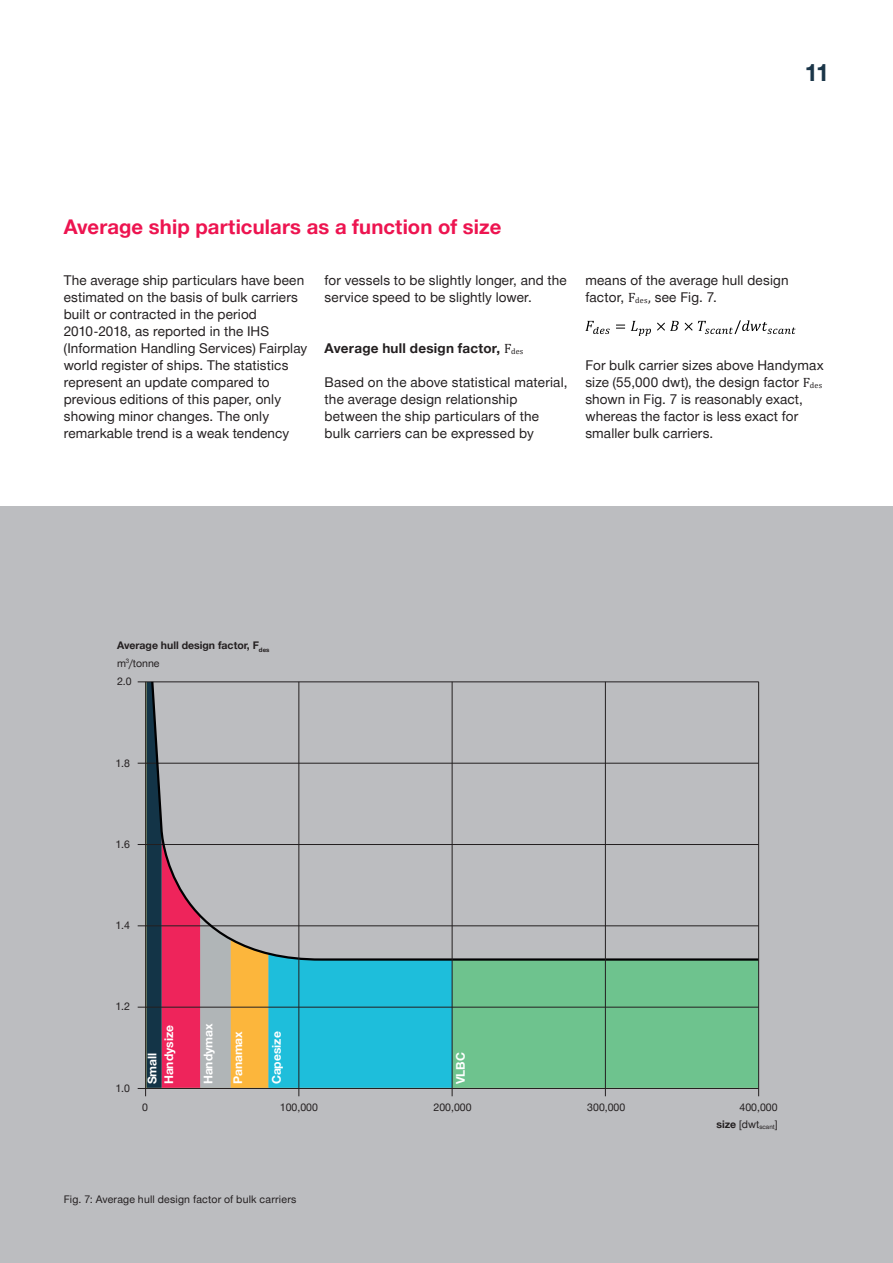
<style>
.page{position:relative;width:893px;height:1263px;background:#fff}
.page>*{position:absolute;margin:0;border:0;box-sizing:border-box;transform-origin:0 0}
.t1{font:700 24px "Man Global";color:#1a3548}
.A4_16_Headline_8{font:700 20.25px "Man Global";letter-spacing:.005em;color:#ed1450}
.A4_21_Copy{font:13.5px/17px "Man Global";letter-spacing:.01em;color:#231f20}
.A4_13_Headline_4{font:700 13.5px "Man Global";letter-spacing:.015em;color:#231f20}
.t2{font:700 12px/16.6px "Man Global";color:#fff}
.A4_22_Small_text{font:10.5px/16.5px "Man Global";letter-spacing:.015em;color:#231f20;text-align:right}
.t3{font:700 10.5px/18px "Man Global";color:#231f20}
.s1{font-family:"Cambria Math";font-weight:400}
.s2{font-family:"Cambria Math"}
.s3{font-weight:400}
.s4{font-weight:700}
</style>
<div class="page">
<div style="left:0;top:506px;width:893px;height:757px;background:#bcbdc0"></div>
<svg style="left:146px;top:683px;width:612px;height:405px;background:#66b09b"></svg>
<hr style="left:138px;top:1088px;width:621px;height:1px;background:#231f20">
<hr style="left:138px;top:1007px;width:621px;height:1px;background:#231f20">
<hr style="left:138px;top:925px;width:621px;height:1px;background:#231f20">
<hr style="left:138px;top:844px;width:621px;height:1px;background:#231f20">
<hr style="left:138px;top:763px;width:621px;height:1px;background:#231f20">
<hr style="left:138px;top:682px;width:621px;height:1px;background:#231f20">
<svg style="left:150px;top:681px;width:610px;height:281px"></svg>
<hr style="left:299px;top:682px;width:1px;height:414px;background:#231f20">
<hr style="left:145px;top:682px;width:1px;height:414px;background:#231f20">
<hr style="left:452px;top:682px;width:1px;height:414px;background:#231f20">
<hr style="left:605px;top:682px;width:1px;height:414px;background:#231f20">
<hr style="left:758px;top:682px;width:1px;height:414px;background:#231f20">
<svg style="left:585px;top:321px;width:25px;height:13px"></svg>
<svg style="left:616px;top:325px;width:9px;height:4px"></svg>
<svg style="left:631px;top:321px;width:20px;height:15px"></svg>
<svg style="left:657px;top:321px;width:22px;height:10px"></svg>
<svg style="left:685px;top:320px;width:110px;height:14px"></svg>
<h1 class="t1" style="left:805px;top:59px;width:26px">11</h1>
<p class="A4_16_Headline_8" style="left:64px;top:215px;width:439px">Average ship particulars as a function of size</p>
<p class="A4_21_Copy" style="left:64px;top:272px;width:245px">The average ship particulars have been estimated on the basis of bulk carriers built or contracted in the period 2010-2018, as reported in the IHS (Information Handling Services) Fairplay world register of ships. The statistics represent an update compared to previous editions of this paper, only showing minor changes. The only remarkable trend is a weak tendency</p>
<p class="A4_21_Copy" style="left:325px;top:272px;width:244px">for vessels to be slightly longer, and the service speed to be slightly lower.</p>
<p class="A4_13_Headline_4" style="left:325px;top:340px;width:200px">Average hull design factor, <span class="s1">F</span><sub>des</sub></p>
<p class="A4_21_Copy" style="left:325px;top:374px;width:244px">Based on the above statistical material, the average design relationship between the ship particulars of the bulk carriers can be expressed by</p>
<p class="A4_21_Copy" style="left:585px;top:272px;width:205px">means of the average hull design factor, <span class="s2">F</span><sub>des</sub><span class="s2">,</span> see Fig. 7.</p>
<p class="A4_21_Copy" style="left:585px;top:357px;width:240px">For bulk carrier sizes above Handymax size (55,000 dwt), the design factor <span class="s2">F</span><sub>des </sub>shown in Fig. 7 is reasonably exact, whereas the factor is less exact for smaller bulk carriers.</p>
<p class="t3" style="left:117px;top:636px;width:154px">Average hull design factor, F<sub>des </sub><span class="s3">m</span><sup>3</sup><span class="s3">/tonne<br>2.0</span></p>
<p class="A4_22_Small_text" style="left:115px;top:755px;width:16px">1.8</p>
<p class="A4_22_Small_text" style="left:115px;top:836px;width:16px">1.6</p>
<p class="A4_22_Small_text" style="left:115px;top:917px;width:16px">1.4</p>
<p class="A4_22_Small_text" style="left:115px;top:998px;width:16px">1.2</p>
<p class="A4_22_Small_text" style="left:115px;top:1080px;width:16px">1.0</p>
<p class="t2" style="left:144px;top:1084px;width:61px;rotate:-90deg">Small<br>Handysize</p>
<p class="t2" style="left:200px;top:1084px;width:62px;rotate:-90deg">Handymax</p>
<p class="t2" style="left:230px;top:1084px;width:55px;rotate:-90deg">Panamax</p>
<p class="t2" style="left:268px;top:1084px;width:54px;rotate:-90deg">Capesize</p>
<p class="t2" style="left:452px;top:1084px;width:34px;rotate:-90deg">VLBC</p>
<p class="A4_22_Small_text" style="left:142px;top:1099px;width:7px">0</p>
<p class="A4_22_Small_text" style="left:280px;top:1099px;width:39px">100,000</p>
<p class="A4_22_Small_text" style="left:434px;top:1099px;width:39px">200,000</p>
<p class="A4_22_Small_text" style="left:587px;top:1099px;width:39px">300,000</p>
<p class="A4_22_Small_text" style="left:716px;top:1099px;width:63px">400,000<br><span class="s4">size</span> [dwt<sub>scant</sub>]</p>
<p class="A4_22_Small_text" style="left:64px;top:1191px;width:234px">Fig. 7: Average hull design factor of bulk carriers</p>
</div>
